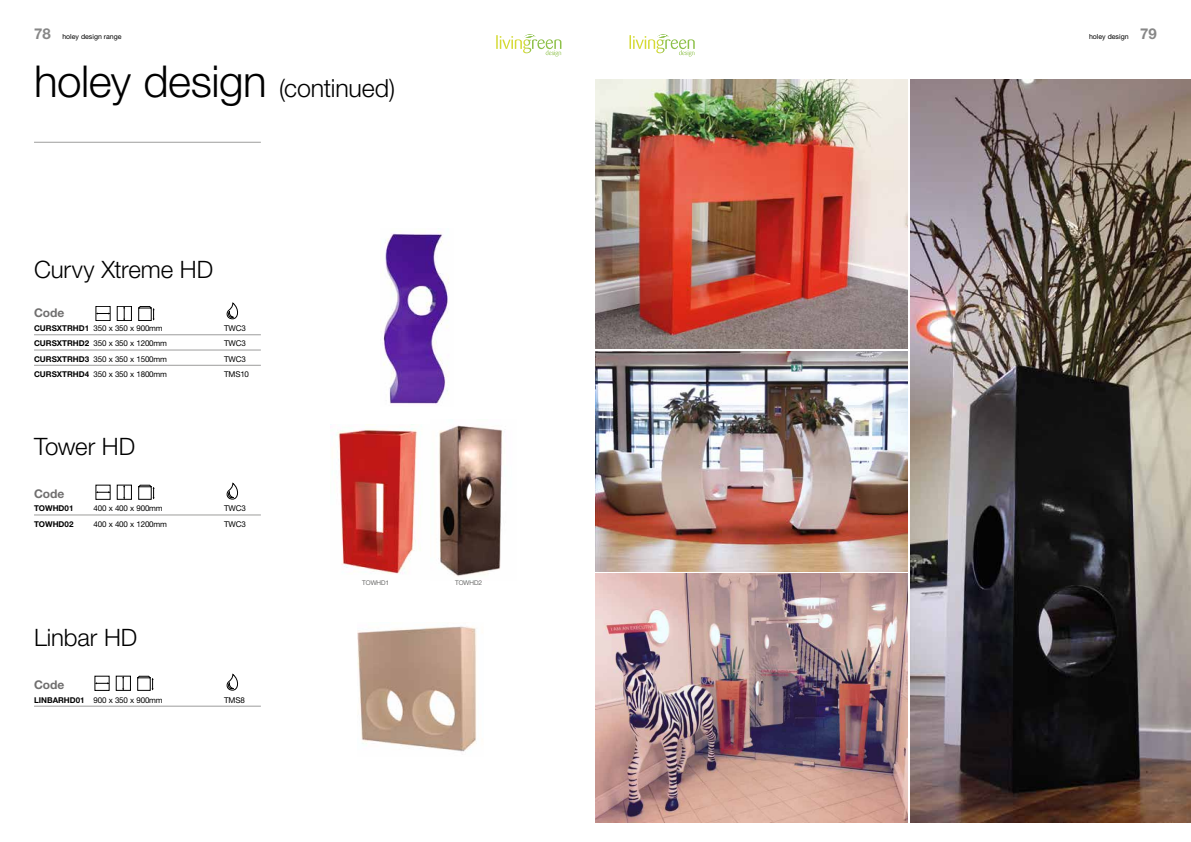
<style>
.page{position:relative;width:1191px;height:842px;background:#fff}
.page>*{position:absolute;margin:0;border:0;box-sizing:border-box;transform-origin:0 0}
.t1{font:300 44px "Helvetica Neue LT Std";letter-spacing:-.01em;color:#000}
.t2{font:300 24px "Helvetica Neue LT Std";letter-spacing:-.005em;color:#000}
.t3{font:700 12px "Helvetica Neue LT Std";color:#706f6f}
.t4{font:8px "Helvetica Neue LT Std";letter-spacing:-.02em;color:#000}
.t5{font:700 8px "Helvetica Neue LT Std";color:#000}
.t6{font:7px "Helvetica Neue LT Std";color:#000}
.t7{font:300 6.5px "Helvetica Neue LT Std";color:#3c3c3b}
.s1{font-weight:700;font-size:15px;color:#878787}
.s2{font-size:25px}
.s3{font-weight:700}
</style>
<div class="page">
<img style="left:330px;top:424px;width:91px;height:150px">
<img style="left:357px;top:626px;width:120px;height:126px">
<img style="left:438px;top:425px;width:65px;height:152px">
<img style="left:910px;top:79px;width:281px;height:743px">
<img style="left:595px;top:79px;width:312px;height:270px">
<img style="left:595px;top:574px;width:312px;height:248px">
<hr style="left:34px;top:142px;width:227px;height:1px;background:#9d9d9c">
<svg style="left:226px;top:483px;width:13px;height:16px"></svg>
<svg style="left:226px;top:674px;width:13px;height:16px"></svg>
<svg style="left:226px;top:303px;width:12px;height:16px"></svg>
<hr style="left:34px;top:334px;width:227px;height:1px;background:#9d9d9c">
<hr style="left:34px;top:350px;width:227px;height:1px;background:#9d9d9c">
<hr style="left:34px;top:365px;width:227px;height:1px;background:#9d9d9c">
<hr style="left:34px;top:515px;width:227px;height:1px;background:#9d9d9c">
<hr style="left:34px;top:706px;width:227px;height:1px;background:#9d9d9c">
<svg style="left:94px;top:676px;width:60px;height:15px"></svg>
<svg style="left:95px;top:485px;width:60px;height:14px"></svg>
<svg style="left:95px;top:306px;width:60px;height:15px"></svg>
<img style="left:383px;top:230px;width:66px;height:175px">
<img style="left:595px;top:351px;width:312px;height:220px">
<svg style="left:496px;top:34px;width:65px;height:23px"></svg>
<svg style="left:629px;top:34px;width:65px;height:23px"></svg>
<p class="t6" style="left:34px;top:32px;width:89px"><span class="s1">78</span> holey design range</p>
<p class="t6" style="left:1089px;top:32px;width:69px">holey design <span class="s1">79</span></p>
<h1 class="t1" style="left:34px;top:54px;width:362px">holey design <span class="s2">(continued)</span></h1>
<h2 class="t2" style="left:34px;top:255px;width:181px">Curvy Xtreme HD</h2>
<h3 class="t3" style="left:34px;top:306px;width:32px">Code</h3>
<p class="t4" style="left:34px;top:324px;width:130px"><span class="s3">CURSXTRHD1</span> 350 x 350 x 900mm</p>
<p class="t4" style="left:224px;top:324px;width:23px">TWC3</p>
<p class="t4" style="left:34px;top:339px;width:135px"><span class="s3">CURSXTRHD2</span> 350 x 350 x 1200mm</p>
<p class="t4" style="left:224px;top:339px;width:23px">TWC3</p>
<p class="t4" style="left:34px;top:354px;width:135px"><span class="s3">CURSXTRHD3</span> 350 x 350 x 1500mm</p>
<p class="t4" style="left:224px;top:354px;width:23px">TWC3</p>
<p class="t4" style="left:34px;top:369px;width:135px"><span class="s3">CURSXTRHD4</span> 350 x 350 x 1800mm</p>
<p class="t4" style="left:224px;top:369px;width:26px">TMS10</p>
<h2 class="t2" style="left:34px;top:432px;width:103px">Tower HD</h2>
<h3 class="t3" style="left:34px;top:486px;width:32px">Code</h3>
<p class="t5" style="left:34px;top:503px;width:41px">TOWHD01</p>
<p class="t4" style="left:94px;top:504px;width:71px">400 x 400 x 900mm</p>
<p class="t4" style="left:224px;top:504px;width:23px">TWC3</p>
<p class="t5" style="left:34px;top:519px;width:41px">TOWHD02</p>
<p class="t4" style="left:94px;top:519px;width:75px">400 x 400 x 1200mm</p>
<p class="t4" style="left:224px;top:519px;width:23px">TWC3</p>
<h2 class="t2" style="left:34px;top:623px;width:105px">Linbar HD</h2>
<h3 class="t3" style="left:34px;top:677px;width:32px">Code</h3>
<p class="t4" style="left:34px;top:695px;width:130px"><span class="s3">LINBARHD01</span> 900 x 350 x 900mm</p>
<p class="t4" style="left:224px;top:695px;width:22px">TMS8</p>
<p class="t7" style="left:362px;top:578px;width:28px">TOWHD1</p>
<p class="t7" style="left:455px;top:578px;width:28px">TOWHD2</p>
</div>
